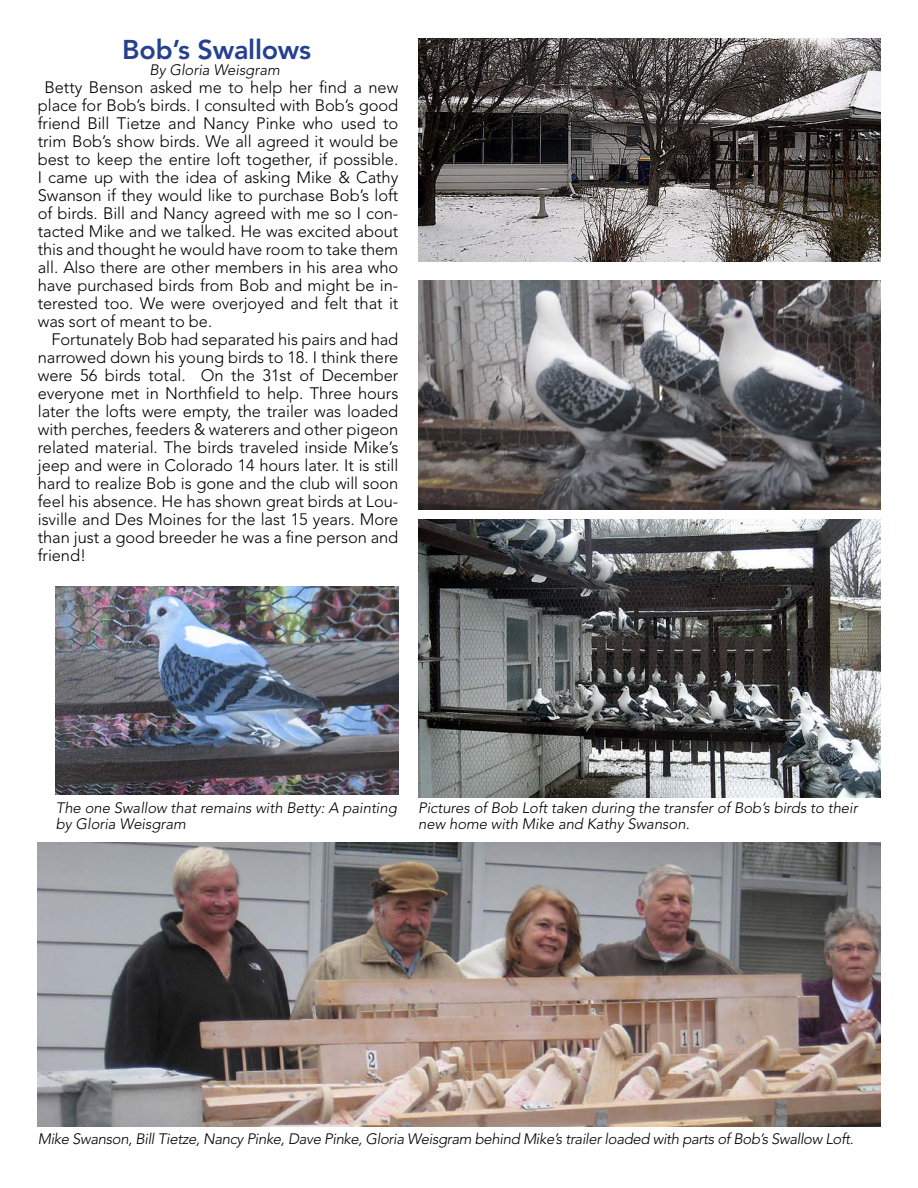
<style>
.page{position:relative;width:918px;height:1188px;background:#fff}
.page>*{position:absolute;margin:0;border:0;box-sizing:border-box;transform-origin:0 0}
.t1{font:800 27px "Avenir";letter-spacing:-.01em;color:#25408f}
.t2{font:300 16.5px/18px "Avenir";letter-spacing:-.005em;color:#000;text-align:justify}
.t3{font:italic 300 15px/16.5px "Avenir";letter-spacing:-.005em;color:#000}
.t4{font:italic 300 15px "Avenir";letter-spacing:-.025em;color:#000}
</style>
<div class="page">
<img style="left:418px;top:38px;width:462px;height:223px">
<img style="left:38px;top:843px;width:842px;height:284px">
<img style="left:418px;top:520px;width:462px;height:278px">
<img style="left:418px;top:280px;width:462px;height:230px">
<img style="left:56px;top:586px;width:342px;height:209px">
<h1 class="t1" style="left:122px;top:34px;width:190px">Bob’s Swallows</h1>
<p class="t3" style="left:149px;top:62px;width:132px">By Gloria Weisgram</p>
<p class="t2" style="left:38px;top:78px;width:362px;text-indent:7px">Betty Benson asked me to help her find a new place for Bob’s birds. I consulted with Bob’s good friend Bill Tietze and Nancy Pinke who used to trim Bob’s show birds. We all agreed it would be best to keep the entire loft together, if possible.<br>I came up with the idea of asking Mike &amp; Cathy Swanson if they would like to purchase Bob’s loft of birds. Bill and Nancy agreed with me so I con&shy;tacted Mike and we talked. He was excited about this and thought he would have room to take them all. Also there are other members in his area who have purchased birds from Bob and might be in&shy;terested too. We were overjoyed and felt that it was sort of meant to be.</p>
<p class="t2" style="left:38px;top:330px;width:362px;text-indent:14px">Fortunately Bob had separated his pairs and had narrowed down his young birds to 18. I think there were 56 birds total. On the 31st of December everyone met in Northfield to help. Three hours later the lofts were empty, the trailer was loaded with perches, feeders &amp; waterers and other pigeon related material. The birds traveled inside Mike’s jeep and were in Colorado 14 hours later. It is still hard to realize Bob is gone and the club will soon feel his absence. He has shown great birds at Lou&shy;isville and Des Moines for the last 15 years. More than just a good breeder he was a fine person and friend!</p>
<p class="t3" style="left:56px;top:799px;width:343px">The one Swallow that remains with Betty: A painting by Gloria Weisgram</p>
<p class="t3" style="left:418px;top:799px;width:441px">Pictures of Bob Loft taken during the transfer of Bob’s birds to their new home with Mike and Kathy Swanson.</p>
<p class="t4" style="left:38px;top:1130px;width:817px">Mike Swanson, Bill Tietze, Nancy Pinke, Dave Pinke, Gloria Weisgram behind Mike’s trailer loaded with parts of Bob’s Swallow Loft.</p>
</div>
